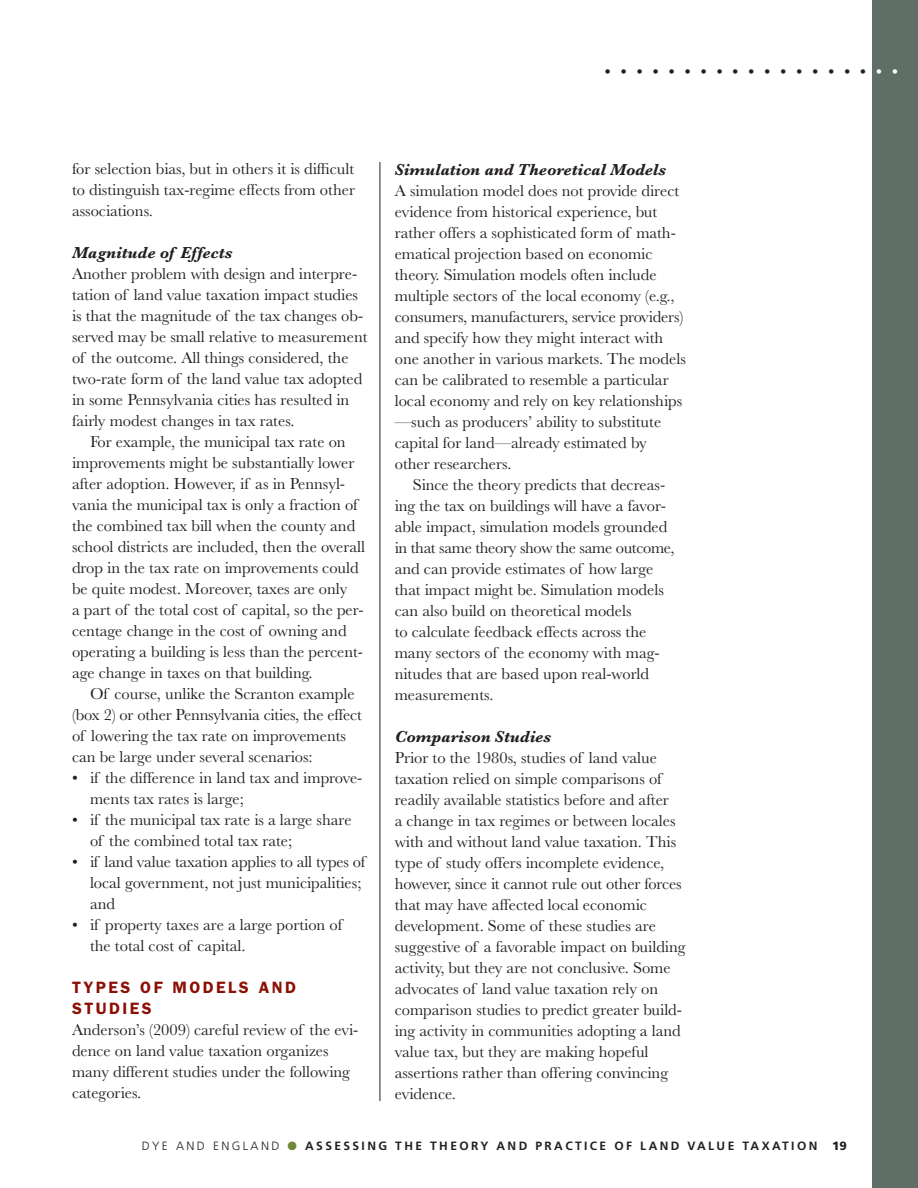
<style>
.page{position:relative;width:918px;height:1188px;background:#fff}
.page>*{position:absolute;margin:0;border:0;box-sizing:border-box;transform-origin:0 0}
.t1{font:42px "Baskerville";color:#231f20}
.t2{font:16.5px/21px "Baskerville";color:#231f20}
.t3{font:italic 700 16.5px "Baskerville";color:#231f20}
.t4{font:600 16.5px/21px "ITC Franklin Gothic Std";letter-spacing:.15em;color:#8c0f05}
.t5{font:700 12px "Frutiger";letter-spacing:.2em;color:#231f20}
.s1{color:#fff}
.s2{font-weight:300}
.s3{color:#6f8939}
.s4{font-weight:900}
</style>
<div class="page">
<div style="left:872px;top:0;width:46px;height:1188px;background:#5f6f67"></div>
<hr style="left:380px;top:162px;width:1px;height:939px;background:#231f20">
<h1 class="t1" style="left:603px;top:35px;width:299px">. . . . . . . . . . . . . . . . . <span class="s1">. .</span></h1>
<p class="t2" style="left:72px;top:158px;width:285px;text-align:justify">for selection bias, but in others it is difficult to distinguish tax-regime effects from other associations.</p>
<p class="t3" style="left:72px;top:243px;width:162px">Magnitude of Effects</p>
<p class="t2" style="left:72px;top:263px;width:297px">Another problem with design and interpre&shy;tation of land value taxation impact studies is that the magnitude of the tax changes ob&shy;served may be small relative to measurement of the outcome. All things considered, the two-rate form of the land value tax adopted in some Pennsylvania cities has resulted in fairly modest changes in tax rates.</p>
<p class="t2" style="left:72px;top:431px;width:295px;text-indent:18px">For example, the municipal tax rate on improvements might be substantially lower after adoption. However, if as in Pennsyl&shy;vania the municipal tax is only a fraction of the combined tax bill when the county and school districts are included, then the overall drop in the tax rate on improvements could be quite modest. Moreover, taxes are only<br>a part of the total cost of capital, so the per&shy;centage change in the cost of owning and operating a building is less than the percent&shy;age change in taxes on that building.</p>
<p class="t2" style="left:72px;top:684px;width:292px;text-indent:18px">Of course, unlike the Scranton example (box 2) or other Pennsylvania cities, the effect of lowering the tax rate on improvements can be large under several scenarios:</p>
<p class="t2" style="left:90px;top:768px;width:274px;text-indent:-18px">• if the difference in land tax and improve&shy;ments tax rates is large;</p>
<p class="t2" style="left:90px;top:810px;width:263px;text-indent:-18px">• if the municipal tax rate is a large share of the combined total tax rate;</p>
<p class="t2" style="left:90px;top:852px;width:277px;text-indent:-18px">• if land value taxation applies to all types of local government, not just municipalities; and</p>
<p class="t2" style="left:90px;top:915px;width:254px;text-indent:-18px">• if property taxes are a large portion of the total cost of capital.</p>
<p class="t4" style="left:72px;top:977px;width:226px">TYPES OF MODELS AND<br>STUDIES</p>
<p class="t2" style="left:72px;top:1020px;width:288px">Anderson’s (2009) careful review of the evi&shy;dence on land value taxation organizes many different studies under the following categories.</p>
<p class="t3" style="left:395px;top:160px;width:273px">Simulation and Theoretical Models</p>
<p class="t2" style="left:395px;top:180px;width:293px">A simulation model does not provide direct evidence from historical experience, but rather offers a sophisticated form of math&shy;ematical projection based on economic theory. Simulation models often include multiple sectors of the local economy (e.g., consumers, manufacturers, service providers) and specify how they might interact with one another in various markets. The models can be calibrated to resemble a particular local economy and rely on key relationships —such as producers’ ability to substitute capital for land—already estimated by other researchers.</p>
<p class="t2" style="left:395px;top:474px;width:281px;text-indent:18px">Since the theory predicts that decreas&shy;ing the tax on buildings will have a favor&shy;able impact, simulation models grounded in that same theory show the same outcome, and can provide estimates of how large that impact might be. Simulation models can also build on theoretical models<br>to calculate feedback effects across the many sectors of the economy with mag&shy;nitudes that are based upon real-world measurements.</p>
<p class="t3" style="left:395px;top:727px;width:158px">Comparison Studies</p>
<p class="t2" style="left:395px;top:747px;width:292px">Prior to the 1980s, studies of land value taxation relied on simple comparisons of readily available statistics before and after<br>a change in tax regimes or between locales with and without land value taxation. This type of study offers incomplete evidence, however, since it cannot rule out other forces that may have affected local economic development. Some of these studies are suggestive of a favorable impact on building activity, but they are not conclusive. Some advocates of land value taxation rely on comparison studies to predict greater build&shy;ing activity in communities adopting a land value tax, but they are making hopeful assertions rather than offering convincing evidence.</p>
<p class="t5" style="left:142px;top:1139px;width:707px"><span class="s2">DYE AND ENGLAND</span> <span class="s3">●</span> ASSESSING THE THEORY AND PRACTICE OF LAND VAL UE TA XATION <span class="s4">19</span></p>
</div>
